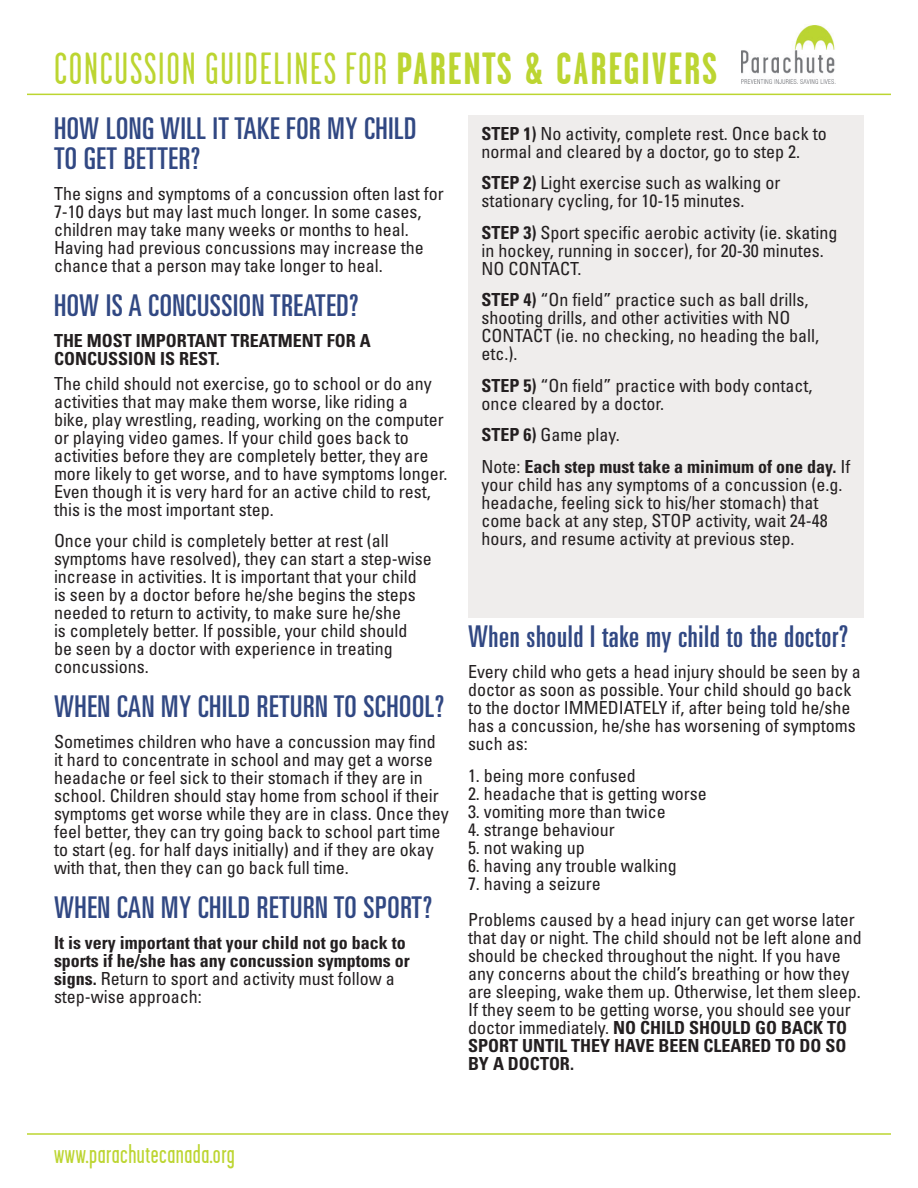
<style>
.page{position:relative;width:918px;height:1188px;background:#fff}
.page>*{position:absolute;margin:0;border:0;box-sizing:border-box;transform-origin:0 0}
.t1{font:45px "Garage Gothic";letter-spacing:.04em;color:#bcd531}
.t2{font:ultra-condensed 30px/30px "Univers";letter-spacing:.02em;color:#314883}
.t3{font:27px "Garage Gothic";letter-spacing:.02em;color:#bcd531}
.t4{font:condensed 18px/18px "Univers";color:#231f20}
.t5{font:700 condensed 18px/18px "Univers";color:#231f20}
.s1{font-weight:700}
.s2{font-weight:400}
</style>
<div class="page">
<hr style="left:27px;top:94px;width:864px;height:1px;background:#bcd531">
<hr style="left:27px;top:1133px;width:864px;height:2px;background:#bcd531">
<div style="left:468px;top:116px;width:396px;height:502px;background:#efedec"></div>
<img style="left:742px;top:25px;width:93px;height:58px">
<h1 class="t1" style="left:54px;top:45px;width:665px">CONCUSSION GUIDELINES FOR <span class="s1">PARENTS &amp; CAREGIVERS</span></h1>
<h2 class="t2" style="left:54px;top:113px;width:364px">HOW LONG WILL IT TAKE FOR MY CHILD<br>TO GET BETTER?</h2>
<p class="t4" style="left:54px;top:184px;width:391px">The signs and symptoms of a concussion often last for 7-10 days but may last much longer. In some cases, children may take many weeks or months to heal.<br>Having had previous concussions may increase the chance that a person may take longer to heal.</p>
<h2 class="t2" style="left:54px;top:290px;width:306px">HOW IS A CONCUSSION TREATED?</h2>
<p class="t5" style="left:54px;top:332px;width:318px">THE MOST IMPORTANT TREATMENT FOR A<br>CONCUSSION IS REST.</p>
<p class="t4" style="left:54px;top:374px;width:395px">The child should not exercise, go to school or do any activities that may make them worse, like riding a<br>bike, play wrestling, reading, working on the computer or playing video games. If your child goes back to activities before they are completely better, they are more likely to get worse, and to have symptoms longer.<br>Even though it is very hard for an active child to rest, this is the most important step.</p>
<p class="t4" style="left:54px;top:532px;width:379px">Once your child is completely better at rest (all symptoms have resolved), they can start a step-wise increase in activities. It is important that your child is seen by a doctor before he/she begins the steps needed to return to activity, to make sure he/she<br>is completely better. If possible, your child should<br>be seen by a doctor with experience in treating concussions.</p>
<h2 class="t2" style="left:54px;top:691px;width:392px">WHEN CAN MY CHILD RETURN TO SCHOOL?</h2>
<p class="t4" style="left:54px;top:733px;width:396px">Sometimes children who have a concussion may find it hard to concentrate in school and may get a worse headache or feel sick to their stomach if they are in school. Children should stay home from school if their symptoms get worse while they are in class. Once they feel better, they can try going back to school part time to start (eg. for half days initially) and if they are okay with that, then they can go back full time.</p>
<h2 class="t2" style="left:54px;top:892px;width:380px">WHEN CAN MY CHILD RETURN TO SPORT?</h2>
<p class="t5" style="left:54px;top:934px;width:357px">It is very important that your child not go back to sports if he/she has any concussion symptoms or signs. <span class="s2">Return to sport and activity must follow a step-wise approach:</span></p>
<p class="t4" style="left:482px;top:124px;width:347px"><span class="s1">STEP 1)</span> No activity, complete rest. Once back to normal and cleared by a doctor, go to step 2.</p>
<p class="t4" style="left:482px;top:173px;width:300px"><span class="s1">STEP 2)</span> Light exercise such as walking or stationary cycling, for 10-15 minutes.</p>
<p class="t4" style="left:482px;top:223px;width:357px"><span class="s1">STEP 3)</span> Sport specific aerobic activity (ie. skating in hockey, running in soccer), for 20-30 minutes.<br>NO CONTACT.</p>
<p class="t4" style="left:482px;top:290px;width:339px"><span class="s1">STEP 4)</span> “On field” practice such as ball drills, shooting drills, and other activities with NO CONTACT (ie. no checking, no heading the ball, etc.).</p>
<p class="t4" style="left:482px;top:376px;width:332px"><span class="s1">STEP 5)</span> “On field” practice with body contact, once cleared by a doctor.</p>
<p class="t5" style="left:482px;top:419px;width:370px;line-height:31.5px">STEP 6) <span class="s2">Game play.<br>Note:</span> Each step must take a minimum of one day. <span class="s2">If</span></p>
<p class="t4" style="left:482px;top:475px;width:362px">your child has any symptoms of a concussion (e.g. headache, feeling sick to his/her stomach) that come back at any step, STOP activity, wait 24-48 hours, and resume activity at previous step.</p>
<h2 class="t2" style="left:468px;top:621px;width:382px">When should I take my child to the doctor?</h2>
<p class="t4" style="left:468px;top:662px;width:394px">Every child who gets a head injury should be seen by a doctor as soon as possible. Your child should go back to the doctor IMMEDIATELY if, after being told he/she has a concussion, he/she has worsening of symptoms such as:</p>
<p class="t4" style="left:468px;top:766px;width:169px">1. being more confused</p>
<p class="t4" style="left:468px;top:784px;width:240px">2. headache that is getting worse</p>
<p class="t4" style="left:468px;top:802px;width:199px">3. vomiting more than twice</p>
<p class="t4" style="left:468px;top:820px;width:148px">4. strange behaviour</p>
<p class="t4" style="left:468px;top:838px;width:118px">5. not waking up</p>
<p class="t4" style="left:468px;top:856px;width:210px">6. having any trouble walking</p>
<p class="t4" style="left:468px;top:865px;width:388px;line-height:36px">7. having a seizure<br>Problems caused by a head injury can get worse later</p>
<p class="t4" style="left:468px;top:928px;width:395px">that day or night. The child should not be left alone and should be checked throughout the night. If you have any concerns about the child’s breathing or how they are sleeping, wake them up. Otherwise, let them sleep.<br>If they seem to be getting worse, you should see your doctor immediately. <span class="s1">NO CHILD SHOULD GO BACK TO SPORT UNTIL THEY HAVE BEEN CLEARED TO DO SO BY A DOCTOR.</span></p>
<h3 class="t3" style="left:54px;top:1140px;width:182px">www.parachutecanada.org</h3>
</div>
